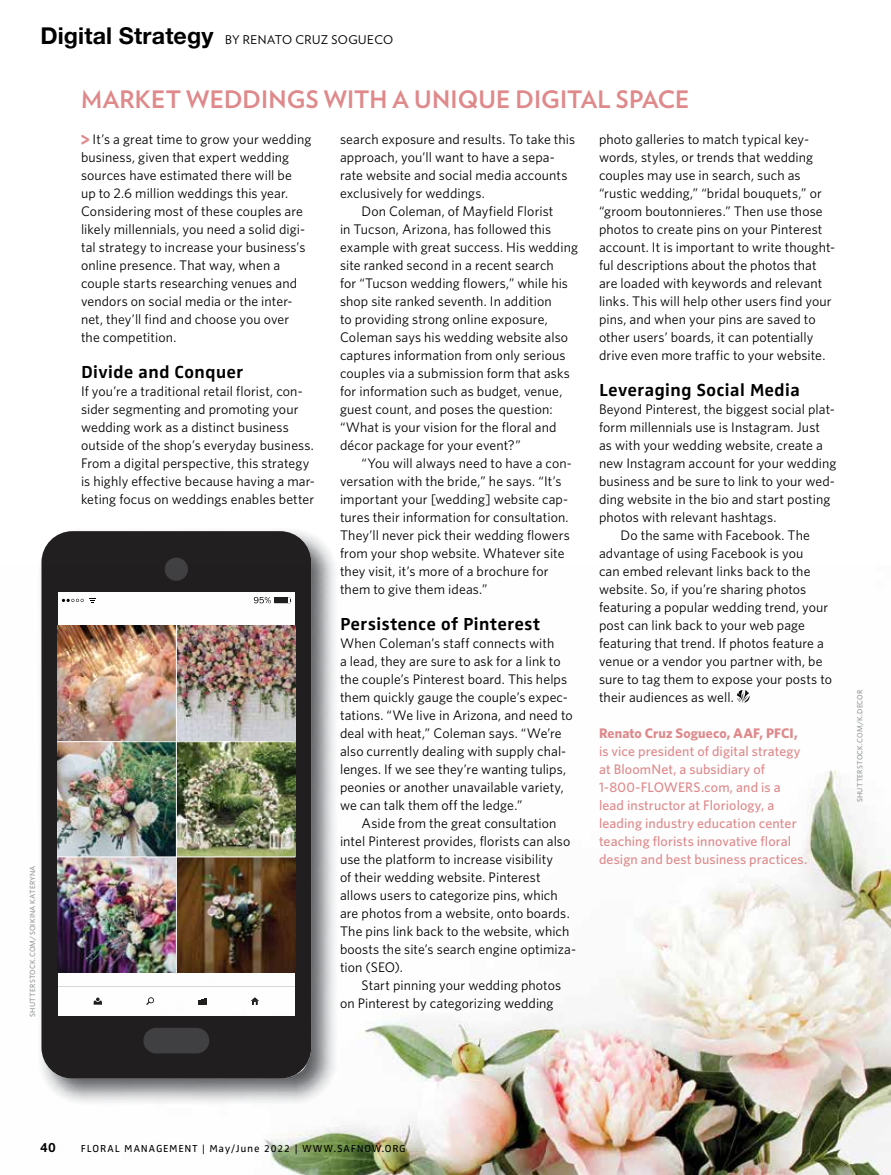
<style>
.page{position:relative;width:891px;height:1175px;background:#fff}
.page>*{position:absolute;margin:0;border:0;box-sizing:border-box;transform-origin:0 0}
.t1{font:700 24px "Verlag";letter-spacing:.005em;color:#df898b}
.t2{font:700 18px "Zwo Corr Pro";letter-spacing:-.005em;color:#000}
.t3{font:13.8px/18px "Whitney";letter-spacing:.005em;color:#000}
.t4{font:500 13.8px/18px "Whitney";letter-spacing:.01em;color:#df898b}
.t5{font:700 13.8px "Whitney";letter-spacing:.01em;color:#df898b}
.t6{font:700 12.75px "Helvetica Neue LT Std";color:#000}
.t7{font:12px "Verlag";letter-spacing:.035em;color:#000}
.t8{font:10.5px "Zwo Corr Pro";letter-spacing:.055em;color:#000}
.t9{font:500 7.5px "Whitney";letter-spacing:.03em;color:#939598}
.s1{font-family:"Helvetica Neue LT Std";font-weight:700;font-size:23.25px}
.s2{font-family:"Helvetica Rounded LT Std";font-weight:900;font-size:18.75px;color:#df898b}
</style>
<div class="page">
<img style="left:264px;top:702px;width:627px;height:472px">
<svg style="left:737px;top:690px;width:13px;height:12px"></svg>
<img style="left:338px;top:902px;width:1px;height:93px">
<img style="left:41px;top:531px;width:297px;height:574px">
<div style="left:41px;top:531px;width:270px;height:547px;background:#211f1f;border-radius:31px"></div>
<div style="left:58px;top:592px;width:236px;height:423px;background:#fff"></div>
<div style="left:165px;top:557px;width:23px;height:24px;background:#414042;border-radius:50%"></div>
<div style="left:143px;top:1027px;width:66px;height:26px;background:#414042;border-radius:13px"></div>
<hr style="left:58px;top:986px;width:236px;height:1px;background:#dbd8d8">
<svg style="left:146px;top:997px;width:8px;height:8px"></svg>
<svg style="left:93px;top:997px;width:9px;height:7px"></svg>
<svg style="left:251px;top:997px;width:8px;height:8px"></svg>
<svg style="left:198px;top:998px;width:9px;height:6px"></svg>
<svg style="left:254px;top:597px;width:37px;height:6px"></svg>
<svg style="left:62px;top:599px;width:22px;height:3px"></svg>
<svg style="left:90px;top:598px;width:6px;height:5px"></svg>
<img style="left:58px;top:626px;width:237px;height:347px">
<hr style="left:176px;top:624px;width:1px;height:351px;background:#fff">
<hr style="left:57px;top:741px;width:238px;height:1px;background:#fff">
<hr style="left:57px;top:856px;width:238px;height:1px;background:#fff">
<p class="t7" style="left:40px;top:30px;width:354px"><span class="s1">Digital Strategy</span> BY RENATO CRUZ SOGUECO</p>
<p class="t9" style="left:28px;top:1016px;width:153px;rotate:-90deg">SHUTTERSTOCK.COM/SOIKINA KATERYNA</p>
<h1 class="t1" style="left:81px;top:80px;width:610px">MARKET WEDDINGS WITH A UNIQUE DIGITAL SPACE</h1>
<p class="t3" style="left:81px;top:130px;width:232px"><span class="s2">&gt;</span> It’s a great time to grow your wedding business, given that expert wedding sources have estimated there will be<br>up to 2.6 million weddings this year.<br>Considering most of these couples are likely millennials, you need a solid digi&shy;tal strategy to increase your business’s online presence. That way, when a couple starts researching venues and vendors on social media or the inter&shy;net, they’ll find and choose you over the competition.</p>
<h2 class="t2" style="left:81px;top:358px;width:164px">Divide and Conquer</h2>
<p class="t3" style="left:81px;top:382px;width:236px">If you’re a traditional retail florist, con&shy;sider segmenting and promoting your wedding work as a distinct business outside of the shop’s everyday business.<br>From a digital perspective, this strategy is highly effective because having a mar&shy;keting focus on weddings enables better</p>
<p class="t3" style="left:599px;top:130px;width:238px">photo galleries to match typical key&shy;words, styles, or trends that wedding couples may use in search, such as “rustic wedding,” “bridal bouquets,” or “groom boutonnieres.” Then use those photos to create pins on your Pinterest account. It is important to write thought&shy;ful descriptions about the photos that are loaded with keywords and relevant links. This will help other users find your pins, and when your pins are saved to other users’ boards, it can potentially drive even more traffic to your website.</p>
<h2 class="t2" style="left:599px;top:376px;width:203px">Leveraging Social Media</h2>
<p class="t3" style="left:599px;top:400px;width:237px">Beyond Pinterest, the biggest social plat-</p>
<p class="t3" style="left:599px;top:418px;width:223px">form millennials use is Instagram. Just</p>
<p class="t3" style="left:599px;top:436px;width:225px">as with your wedding website, create a</p>
<p class="t3" style="left:599px;top:454px;width:239px">new Instagram account for your wedding</p>
<p class="t3" style="left:599px;top:472px;width:238px">business and be sure to link to your wed-</p>
<p class="t3" style="left:599px;top:490px;width:233px">ding website in the bio and start posting</p>
<p class="t3" style="left:599px;top:508px;width:179px">photos with relevant hashtags.</p>
<p class="t3" style="left:621px;top:526px;width:191px">Do the same with Facebook. The</p>
<p class="t3" style="left:599px;top:544px;width:206px">advantage of using Facebook is you</p>
<p class="t3" style="left:599px;top:562px;width:213px">can embed relevant links back to the</p>
<p class="t3" style="left:599px;top:580px;width:209px">website. So, if you’re sharing photos</p>
<p class="t3" style="left:599px;top:598px;width:231px">featuring a popular wedding trend, your</p>
<p class="t3" style="left:599px;top:616px;width:208px">post can link back to your web page</p>
<p class="t3" style="left:599px;top:634px;width:226px">featuring that trend. If photos feature a</p>
<p class="t3" style="left:599px;top:652px;width:225px">venue or a vendor you partner with, be</p>
<p class="t3" style="left:599px;top:670px;width:235px">sure to tag them to expose your posts to</p>
<p class="t3" style="left:599px;top:688px;width:136px">their audiences as well.</p>
<p class="t5" style="left:599px;top:724px;width:200px">Renato Cruz Sogueco, AAF, PFCI,</p>
<p class="t4" style="left:599px;top:742px;width:210px">is vice president of digital strategy at BloomNet, a subsidiary of 1-800-FLOWERS.com, and is a lead instructor at Floriology, a leading industry education center teaching florists innovative floral design and best business practices.</p>
<p class="t3" style="left:340px;top:130px;width:237px">search exposure and results. To take this</p>
<p class="t3" style="left:340px;top:148px;width:216px">approach, you’ll want to have a sepa-</p>
<p class="t3" style="left:340px;top:166px;width:229px">rate website and social media accounts</p>
<p class="t3" style="left:340px;top:184px;width:146px">exclusively for weddings.</p>
<p class="t3" style="left:362px;top:202px;width:193px">Don Coleman, of Mayfield Florist</p>
<p class="t3" style="left:340px;top:220px;width:213px">in Tucson, Arizona, has followed this</p>
<p class="t3" style="left:340px;top:238px;width:239px">example with great success. His wedding</p>
<p class="t3" style="left:340px;top:256px;width:215px">site ranked second in a recent search</p>
<p class="t3" style="left:340px;top:274px;width:230px">for “Tucson wedding flowers,” while his</p>
<p class="t3" style="left:340px;top:292px;width:213px">shop site ranked seventh. In addition</p>
<p class="t3" style="left:340px;top:310px;width:209px">to providing strong online exposure,</p>
<p class="t3" style="left:340px;top:328px;width:230px">Coleman says his wedding website also</p>
<p class="t3" style="left:340px;top:346px;width:227px">captures information from only serious</p>
<p class="t3" style="left:340px;top:364px;width:231px">couples via a submission form that asks</p>
<p class="t3" style="left:340px;top:382px;width:224px">for information such as budget, venue,</p>
<p class="t3" style="left:340px;top:400px;width:214px">guest count, and poses the question:</p>
<p class="t3" style="left:340px;top:418px;width:218px">“What is your vision for the floral and</p>
<p class="t3" style="left:340px;top:436px;width:182px">décor package for your event?”</p>
<p class="t3" style="left:362px;top:454px;width:212px">“You will always need to have a con-</p>
<p class="t3" style="left:340px;top:472px;width:223px">versation with the bride,” he says. “It’s</p>
<p class="t3" style="left:340px;top:490px;width:230px">important your [wedding] website cap-</p>
<p class="t3" style="left:340px;top:508px;width:230px">tures their information for consultation.</p>
<p class="t3" style="left:340px;top:526px;width:231px">They’ll never pick their wedding flowers</p>
<p class="t3" style="left:340px;top:544px;width:226px">from your shop website. Whatever site</p>
<p class="t3" style="left:340px;top:562px;width:210px">they visit, it’s more of a brochure for</p>
<p class="t3" style="left:340px;top:580px;width:149px">them to give them ideas.”</p>
<h2 class="t2" style="left:340px;top:610px;width:202px">Persistence of Pinterest</h2>
<p class="t3" style="left:340px;top:634px;width:234px">When Coleman’s staff connects with<br>a lead, they are sure to ask for a link to the couple’s Pinterest board. This helps them quickly gauge the couple’s expec&shy;tations. “We live in Arizona, and need to deal with heat,” Coleman says. “We’re also currently dealing with supply chal&shy;lenges. If we see they’re wanting tulips, peonies or another unavailable variety, we can talk them off the ledge.”</p>
<p class="t3" style="left:340px;top:814px;width:238px;text-indent:22px">Aside from the great consultation intel Pinterest provides, florists can also use the platform to increase visibility<br>of their wedding website. Pinterest allows users to categorize pins, which are photos from a website, onto boards.<br>The pins link back to the website, which boosts the site’s search engine optimiza&shy;tion (SEO).</p>
<p class="t3" style="left:340px;top:976px;width:223px;text-indent:22px">Start pinning your wedding photos on Pinterest by categorizing wedding</p>
<p class="t9" style="left:855px;top:802px;width:114px;rotate:-90deg">SHUTTERSTOCK.COM/K.DECOR</p>
<p class="t6" style="left:40px;top:1140px;width:17px">40</p>
<p class="t8" style="left:81px;top:1141px;width:326px">FLORAL MANAGEMENT | May/June 2022 | WWW.SAFNOW.ORG</p>
</div>
